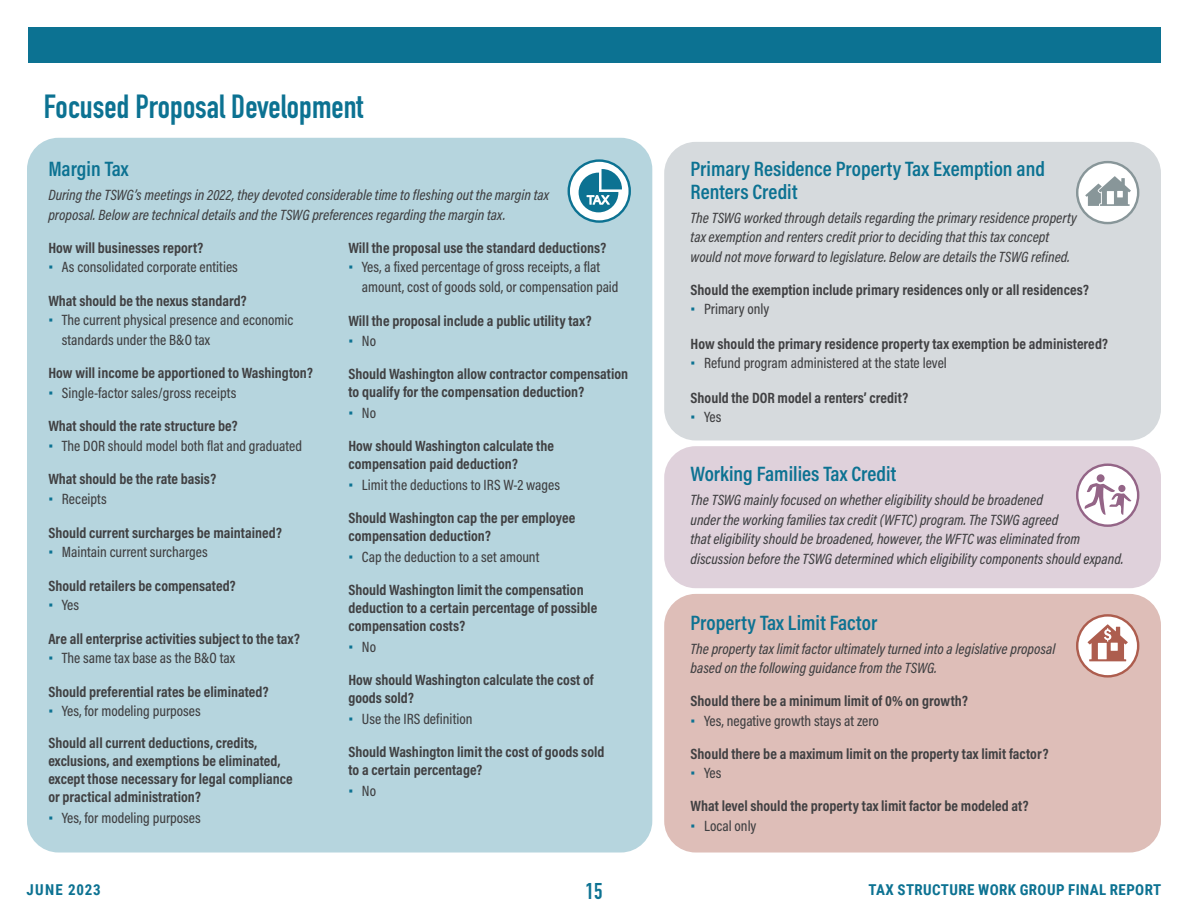
<style>
.page{position:relative;width:1188px;height:918px;background:#fff}
.page>*{position:absolute;margin:0;border:0;box-sizing:border-box;transform-origin:0 0}
.Body_Text_Head{font:700 33px "DIN Condensed";color:#0c7292}
.t1{font:700 22.5px "DIN Condensed";color:#0c7292}
.Body_Text{font:600 21px/22.5px "Acumin Pro Cond";color:#0c7292}
.Body_Text-2{font:700 15px/18px "Acumin Pro Cond";color:#404042}
.Body_Text-3{font:italic 500 15px/19.5px "Acumin Pro Cond";color:#404042}
.t2{font:500 15px/19.5px "Acumin Pro Cond";color:#404042}
.t3{font:700 15px "Roboto Condensed";letter-spacing:.025em;color:#0c7292}
.t4{font:700 15px "Roboto Condensed";letter-spacing:.07em;color:#0c7292}
.s1{font-size:19.5px;color:#0c7292}
</style>
<div class="page">
<div style="left:664px;top:446px;width:497px;height:142px;background:#dfd1db;border-radius:32px"></div>
<div style="left:664px;top:594px;width:497px;height:259px;background:#debeb8;border-radius:32px"></div>
<div style="left:27px;top:138px;width:625px;height:715px;background:#b6d5de;border-radius:32px"></div>
<div style="left:664px;top:142px;width:497px;height:298px;background:#d6dadd;border-radius:32px"></div>
<div style="left:28px;top:27px;width:1133px;height:36px;background:#0c7292"></div>
<div style="left:1077px;top:162px;width:61px;height:61px;background:#fff;border-radius:50%"></div>
<div style="left:1076px;top:161px;width:63px;height:63px;border:2px solid #889699;border-radius:50%"></div>
<svg style="left:1085px;top:176px;width:46px;height:30px"></svg>
<svg style="left:1077px;top:465px;width:61px;height:61px"></svg>
<div style="left:1076px;top:463px;width:63px;height:64px;border:2px solid #946587;border-radius:50%"></div>
<div style="left:1097px;top:474px;width:8px;height:8px;background:#946587;border-radius:50%"></div>
<svg style="left:1083px;top:483px;width:48px;height:32px;background:#dbcbd7"></svg>
<svg style="left:1077px;top:615px;width:61px;height:61px"></svg>
<div style="left:1076px;top:614px;width:63px;height:64px;border:2px solid #ad5d4e;border-radius:50%"></div>
<svg style="left:1088px;top:624px;width:40px;height:37px"></svg>
<svg style="left:569px;top:161px;width:61px;height:61px"></svg>
<div style="left:568px;top:159px;width:63px;height:64px;border:2px solid #0c7292;border-radius:50%"></div>
<svg style="left:579px;top:169px;width:43px;height:43px;background:#65a6ba"></svg>
<p class="Body_Text_Head" style="left:44px;top:85px;width:321px">Focused Proposal Development</p>
<p class="Body_Text" style="left:48px;top:157px;width:82px">Margin Tax</p>
<p class="Body_Text-3" style="left:48px;top:185px;width:502px">During the TSWG’s meetings in 2022, they devoted considerable time to fleshing out the margin tax proposal. Below are technical details and the TSWG preferences regarding the margin tax.</p>
<p class="Body_Text-2" style="left:48px;top:238px;width:157px">How will businesses report?</p>
<p class="t2" style="left:48px;top:257px;width:191px"><span class="s1">•</span> As consolidated corporate entities</p>
<p class="Body_Text-2" style="left:48px;top:291px;width:200px">What should be the nexus standard?</p>
<p class="t2" style="left:62px;top:310px;width:233px;text-indent:-14px"><span class="s1">•</span> The current physical presence and economic standards under the B&amp;O tax</p>
<p class="Body_Text-2" style="left:48px;top:364px;width:266px">How will income be apportioned to Washington?</p>
<p class="t2" style="left:48px;top:383px;width:189px"><span class="s1">•</span> Single-factor sales/gross receipts</p>
<p class="Body_Text-2" style="left:48px;top:417px;width:191px">What should the rate structure be?</p>
<p class="t2" style="left:48px;top:436px;width:255px"><span class="s1">•</span> The DOR should model both flat and graduated</p>
<p class="Body_Text-2" style="left:48px;top:470px;width:169px">What should be the rate basis?</p>
<p class="t2" style="left:48px;top:489px;width:60px"><span class="s1">•</span> Receipts</p>
<p class="Body_Text-2" style="left:48px;top:523px;width:235px">Should current surcharges be maintained?</p>
<p class="t2" style="left:48px;top:542px;width:161px"><span class="s1">•</span> Maintain current surcharges</p>
<p class="Body_Text-2" style="left:48px;top:576px;width:189px">Should retailers be compensated?</p>
<p class="t2" style="left:48px;top:595px;width:32px"><span class="s1">•</span> Yes</p>
<p class="Body_Text-2" style="left:48px;top:629px;width:253px">Are all enterprise activities subject to the tax?</p>
<p class="t2" style="left:48px;top:648px;width:188px"><span class="s1">•</span> The same tax base as the B&amp;O tax</p>
<p class="Body_Text-2" style="left:48px;top:682px;width:222px">Should preferential rates be eliminated?</p>
<p class="t2" style="left:48px;top:701px;width:154px"><span class="s1">•</span> Yes, for modeling purposes</p>
<p class="Body_Text-2" style="left:48px;top:734px;width:246px">Should all current deductions, credits, exclusions, and exemptions be eliminated, except those necessary for legal compliance or practical administration?</p>
<p class="t2" style="left:48px;top:808px;width:154px"><span class="s1">•</span> Yes, for modeling purposes</p>
<p class="Body_Text-2" style="left:348px;top:238px;width:259px">Will the proposal use the standard deductions?</p>
<p class="t2" style="left:362px;top:257px;width:258px;text-indent:-14px"><span class="s1">•</span> Yes, a fixed percentage of gross receipts, a flat amount, cost of goods sold, or compensation paid</p>
<p class="Body_Text-2" style="left:348px;top:312px;width:245px">Will the proposal include a public utility tax?</p>
<p class="t2" style="left:348px;top:331px;width:29px"><span class="s1">•</span> No</p>
<p class="Body_Text-2" style="left:348px;top:364px;width:281px">Should Washington allow contractor compensation to qualify for the compensation deduction?</p>
<p class="t2" style="left:348px;top:403px;width:29px"><span class="s1">•</span> No</p>
<p class="Body_Text-2" style="left:348px;top:436px;width:207px">How should Washington calculate the compensation paid deduction?</p>
<p class="t2" style="left:348px;top:475px;width:213px"><span class="s1">•</span> Limit the deductions to IRS W-2 wages</p>
<p class="Body_Text-2" style="left:348px;top:508px;width:228px">Should Washington cap the per employee compensation deduction?</p>
<p class="t2" style="left:348px;top:547px;width:192px"><span class="s1">•</span> Cap the deduction to a set amount</p>
<p class="Body_Text-2" style="left:348px;top:580px;width:250px">Should Washington limit the compensation deduction to a certain percentage of possible compensation costs?</p>
<p class="t2" style="left:348px;top:637px;width:29px"><span class="s1">•</span> No</p>
<p class="Body_Text-2" style="left:348px;top:670px;width:247px">How should Washington calculate the cost of goods sold?</p>
<p class="t2" style="left:348px;top:709px;width:126px"><span class="s1">•</span> Use the IRS definition</p>
<p class="Body_Text-2" style="left:348px;top:742px;width:258px">Should Washington limit the cost of goods sold to a certain percentage?</p>
<p class="t2" style="left:348px;top:781px;width:29px"><span class="s1">•</span> No</p>
<p class="Body_Text" style="left:691px;top:157px;width:356px">Primary Residence Property Tax Exemption and<br>Renters Credit</p>
<p class="Body_Text-3" style="left:691px;top:208px;width:388px">The TSWG worked through details regarding the primary residence property tax exemption and renters credit prior to deciding that this tax concept would not move forward to legislature. Below are details the TSWG refined.</p>
<p class="Body_Text-2" style="left:691px;top:280px;width:400px">Should the exemption include primary residences only or all residences?</p>
<p class="t2" style="left:691px;top:299px;width:80px"><span class="s1">•</span> Primary only</p>
<p class="Body_Text-2" style="left:691px;top:334px;width:419px">How should the primary residence property tax exemption be administered?</p>
<p class="t2" style="left:691px;top:353px;width:258px"><span class="s1">•</span> Refund program administered at the state level</p>
<p class="Body_Text-2" style="left:691px;top:388px;width:219px">Should the DOR model a renters’ credit?</p>
<p class="t2" style="left:691px;top:407px;width:32px"><span class="s1">•</span> Yes</p>
<p class="Body_Text" style="left:691px;top:462px;width:207px">Working Families Tax Credit</p>
<p class="Body_Text-3" style="left:691px;top:490px;width:434px">The TSWG mainly focused on whether eligibility should be broadened<br>under the working families tax credit (WFTC) program. The TSWG agreed<br>that eligibility should be broadened, however, the WFTC was eliminated from discussion before the TSWG determined which eligibility components should expand.</p>
<p class="Body_Text" style="left:691px;top:611px;width:188px">Property Tax Limit Factor</p>
<p class="Body_Text-3" style="left:691px;top:638px;width:366px">The property tax limit factor ultimately turned into a legislative proposal based on the following guidance from the TSWG.</p>
<p class="Body_Text-2" style="left:691px;top:692px;width:279px">Should there be a minimum limit of 0% on growth?</p>
<p class="t2" style="left:691px;top:710px;width:190px"><span class="s1">•</span> Yes, negative growth stays at zero</p>
<p class="Body_Text-2" style="left:691px;top:744px;width:359px">Should there be a maximum limit on the property tax limit factor?</p>
<p class="t2" style="left:691px;top:763px;width:32px"><span class="s1">•</span> Yes</p>
<p class="Body_Text-2" style="left:691px;top:797px;width:339px">What level should the property tax limit factor be modeled at?</p>
<p class="t2" style="left:691px;top:815px;width:67px"><span class="s1">•</span> Local only</p>
<p class="t4" style="left:27px;top:879px;width:76px">JUNE 2023</p>
<h2 class="t1" style="left:586px;top:876px;width:18px">15</h2>
<p class="t3" style="left:869px;top:879px;width:294px">TAX STRUCTURE WORK GROUP FINAL REPORT</p>
</div>
